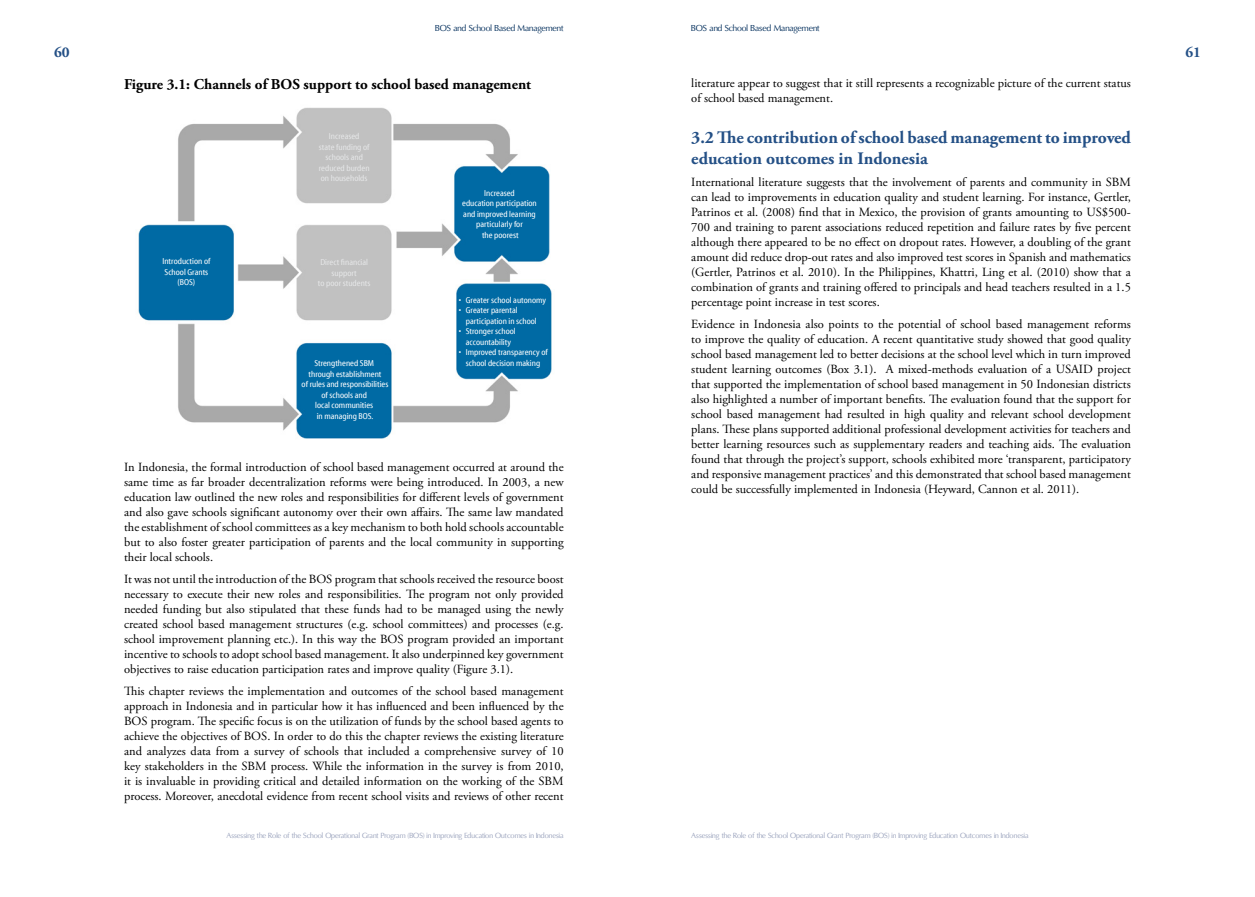
<style>
.page{position:relative;width:1255px;height:897px;background:#fff}
.page>*{position:absolute;margin:0;border:0;box-sizing:border-box;transform-origin:0 0}
.t1{font:700 17.5px/21px "Adobe Garamond Pro";color:#245086}
.t2{font:700 15px "Adobe Garamond Pro";color:#000}
.t3{font:700 15px "Adobe Garamond Pro";color:#245086}
.t4{font:12.5px/15px "Adobe Garamond Pro";color:#000;text-align:justify}
.t5{font:condensed 8.75px/10.5px "Myriad Web Pro";color:#fff;text-align:center}
.t6{font:condensed 8.75px/10.5px "Myriad Web Pro";color:#e6e7e8;text-align:center}
.t7{font:8.75px "Oregon LDO";color:#002d5b}
.t8{font:7.5px "Oregon LDO";color:#99a2bc}
</style>
<div class="page">
<img style="left:138px;top:107px;width:414px;height:332px">
<p class="t7" style="left:435px;top:23px;width:130px">BOS and School Based Management</p>
<p class="t7" style="left:691px;top:23px;width:130px">BOS and School Based Management</p>
<p class="t3" style="left:54px;top:43px;width:17px">60</p>
<p class="t3" style="left:1185px;top:43px;width:17px">61</p>
<p class="t2" style="left:124px;top:75px;width:408px">Figure 3.1: Channels of BOS support to school based management</p>
<p class="t6" style="left:319px;top:131px;width:52px">Increased<br>state funding of schools and reduced burden on households</p>
<p class="t5" style="left:162px;top:256px;width:49px">Introduction of<br>School Grants (BOS)</p>
<p class="t6" style="left:318px;top:257px;width:54px">Direct financial support<br>to poor students</p>
<p class="t5" style="left:462px;top:188px;width:76px">Increased<br>education participation and improved learning particularly for<br>the poorest</p>
<p class="t5" style="left:459px;top:295px;width:89px">• Greater school autonomy</p>
<p class="t5" style="left:466px;top:305px;width:72px;text-align:left;text-indent:-7px">• Greater parental participation in school</p>
<p class="t5" style="left:459px;top:326px;width:58px">• Stronger school accountability</p>
<p class="t5" style="left:459px;top:347px;width:91px">• Improved transparency of</p>
<p class="t5" style="left:314px;top:358px;width:61px">Strengthened SBM</p>
<p class="t5" style="left:466px;top:358px;width:76px">school decision making</p>
<p class="t5" style="left:301px;top:368px;width:88px">through establishment<br>of rules and responsibilities of schools and<br>local communities<br>in managing BOS.</p>
<p class="t4" style="left:124px;top:459px;width:441px">In Indonesia, the formal introduction of school based management occurred at around the same time as far broader decentralization reforms were being introduced. In 2003, a new education law outlined the new roles and responsibilities for different levels of government and also gave schools significant autonomy over their own affairs. The same law mandated the establishment of school committees as a key mechanism to both hold schools accountable but to also foster greater participation of parents and the local community in supporting their local schools.</p>
<p class="t4" style="left:124px;top:571px;width:441px">It was not until the introduction of the BOS program that schools received the resource boost necessary to execute their new roles and responsibilities. The program not only provided needed funding but also stipulated that these funds had to be managed using the newly created school based management structures (e.g. school committees) and processes (e.g. school improvement planning etc.). In this way the BOS program provided an important incentive to schools to adopt school based management. It also underpinned key government objectives to raise education participation rates and improve quality (Figure 3.1).</p>
<p class="t4" style="left:124px;top:683px;width:441px">This chapter reviews the implementation and outcomes of the school based management approach in Indonesia and in particular how it has influenced and been influenced by the BOS program. The specific focus is on the utilization of funds by the school based agents to achieve the objectives of BOS. In order to do this the chapter reviews the existing literature and analyzes data from a survey of schools that included a comprehensive survey of 10 key stakeholders in the SBM process. While the information in the survey is from 2010, it is invaluable in providing critical and detailed information on the working of the SBM process. Moreover, anecdotal evidence from recent school visits and reviews of other recent</p>
<p class="t4" style="left:691px;top:76px;width:441px">literature appear to suggest that it still represents a recognizable picture of the current status of school based management.</p>
<h1 class="t1" style="left:691px;top:127px;width:441px">3.2 The contribution of school based management to improved education outcomes in Indonesia</h1>
<p class="t4" style="left:691px;top:175px;width:441px">International literature suggests that the involvement of parents and community in SBM can lead to improvements in education quality and student learning. For instance, Gertler, Patrinos et al. (2008) find that in Mexico, the provision of grants amounting to US$500- 700 and training to parent associations reduced repetition and failure rates by five percent although there appeared to be no effect on dropout rates. However, a doubling of the grant amount did reduce drop-out rates and also improved test scores in Spanish and mathematics (Gertler, Patrinos et al. 2010). In the Philippines, Khattri, Ling et al. (2010) show that a combination of grants and training offered to principals and head teachers resulted in a 1.5 percentage point increase in test scores.</p>
<p class="t4" style="left:691px;top:317px;width:441px">Evidence in Indonesia also points to the potential of school based management reforms to improve the quality of education. A recent quantitative study showed that good quality school based management led to better decisions at the school level which in turn improved student learning outcomes (Box 3.1). A mixed-methods evaluation of a USAID project that supported the implementation of school based management in 50 Indonesian districts also highlighted a number of important benefits. The evaluation found that the support for school based management had resulted in high quality and relevant school development plans. These plans supported additional professional development activities for teachers and better learning resources such as supplementary readers and teaching aids. The evaluation found that through the project’s support, schools exhibited more ‘transparent, participatory and responsive management practices’ and this demonstrated that school based management could be successfully implemented in Indonesia (Heyward, Cannon et al. 2011).</p>
<p class="t8" style="left:226px;top:830px;width:339px">Assessing the Role of the School Operational Grant Program (BOS) in Improving Education Outcomes in Indonesia</p>
<p class="t8" style="left:691px;top:830px;width:339px">Assessing the Role of the School Operational Grant Program (BOS) in Improving Education Outcomes in Indonesia</p>
</div>
